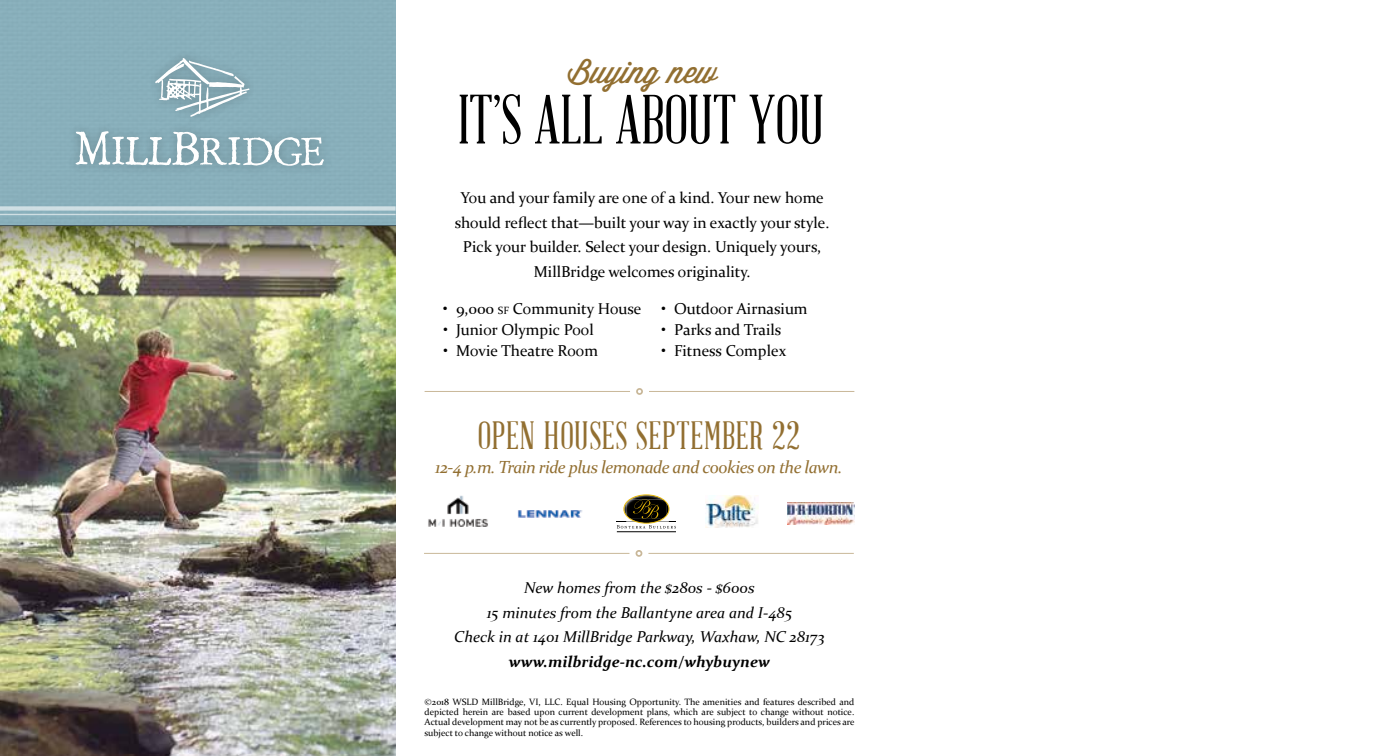
<style>
.page{position:relative;width:1386px;height:756px;background:#fff}
.page>*{position:absolute;margin:0;border:0;box-sizing:border-box;transform-origin:0 0}
.t1{font:68.25px "Abraham Lincoln";color:#000}
.t2{font:38.5px "Abraham Lincoln";letter-spacing:.02em;color:#926f31}
.t3{font:31.5px "Wisdom Script AI";color:#926f31}
.t4{font:italic 17.5px "Constantia";letter-spacing:-.03em;color:#926f31}
.t5{font:15.75px/24.5px "Constantia";color:#000;text-align:center}
.t6{font:italic 15.75px/24.5px "Constantia";color:#000;text-align:center}
.t7{font:italic 700 15.75px "Constantia";color:#000}
.t8{font:9.1px/10.2px "Constantia";color:#000;text-align:justify}
.s1{font-size:10.5px}
</style>
<div class="page">
<img style="left:0;top:226px;width:396px;height:530px">
<hr style="left:424px;top:553px;width:206px;height:1px;background:#926f31">
<hr style="left:648px;top:553px;width:206px;height:1px;background:#926f31">
<div style="left:636px;top:550px;width:6px;height:7px;border:2px solid #926f31;border-radius:50%"></div>
<hr style="left:425px;top:391px;width:205px;height:1px;background:#926f31">
<hr style="left:649px;top:391px;width:205px;height:1px;background:#926f31">
<div style="left:636px;top:388px;width:7px;height:7px;border:2px solid #926f31;border-radius:50%"></div>
<img style="left:628px;top:495px;width:35px;height:5px">
<div style="left:624px;top:495px;width:45px;height:28px;border:1px solid #e8b909;border-radius:50%"></div>
<svg style="left:617px;top:500px;width:59px;height:29px"></svg>
<hr style="left:617px;top:531px;width:59px;height:1px;background:#000">
<img style="left:705px;top:496px;width:53px;height:32px">
<img style="left:428px;top:495px;width:60px;height:32px">
<img style="left:517px;top:510px;width:66px;height:8px">
<img style="left:788px;top:502px;width:66px;height:22px">
<div style="left:0;top:0;width:396px;height:226px;background:#88afbb"></div>
<svg style="left:76px;top:131px;width:248px;height:35px"></svg>
<svg style="left:155px;top:58px;width:95px;height:59px"></svg>
<div style="left:0;top:206px;width:396px;height:5px;background:#cfdfe3"></div>
<hr style="left:0;top:214px;width:396px;height:1px;background:#fff">
<img style="left:0;top:226px;width:395px;height:57px">
<h3 class="t3" style="left:567px;top:48px;width:152px">Buying new</h3>
<h1 class="t1" style="left:458px;top:84px;width:367px">IT’S ALL ABOUT YOU</h1>
<h3 class="t5" style="left:455px;top:185px;width:376px">You and your family are one of a kind. Your new home should reflect that—built your way in exactly your style.<br>Pick your builder. Select your design. Uniquely yours, MillBridge welcomes originality.</h3>
<h3 class="t5" style="left:443px;top:295px;width:200px">• 9,000 <span class="s1">SF</span> Community House</h3>
<h3 class="t5" style="left:443px;top:316px;width:152px">• Junior Olympic Pool</h3>
<h3 class="t5" style="left:443px;top:337px;width:156px">• Movie Theatre Room</h3>
<h3 class="t5" style="left:661px;top:295px;width:148px">• Outdoor Airnasium</h3>
<h3 class="t5" style="left:661px;top:316px;width:121px">• Parks and Trails</h3>
<h3 class="t5" style="left:661px;top:337px;width:126px">• Fitness Complex</h3>
<h2 class="t2" style="left:478px;top:416px;width:324px">OPEN HOUSES SEPTEMBER 22</h2>
<h3 class="t4" style="left:435px;top:456px;width:409px">12-4 p.m. Train ride plus lemonade and cookies on the lawn.</h3>
<h3 class="t6" style="left:454px;top:575px;width:372px">New homes from the $280s - $600s<br>15 minutes from the Ballantyne area and I-485<br>Check in at 1401 MillBridge Parkway, Waxhaw, NC 28173</h3>
<h3 class="t7" style="left:509px;top:651px;width:263px">www.milbridge-nc.com/whybuynew</h3>
<p class="t8" style="left:425px;top:697px;width:432px">©2018 WSLD MillBridge, VI, LLC. Equal Housing Opportunity. The amenities and features described and depicted herein are based upon current development plans, which are subject to change without notice.<br>Actual development may not be as currently proposed. References to housing products, builders and prices are subject to change without notice as well.</p>
</div>
